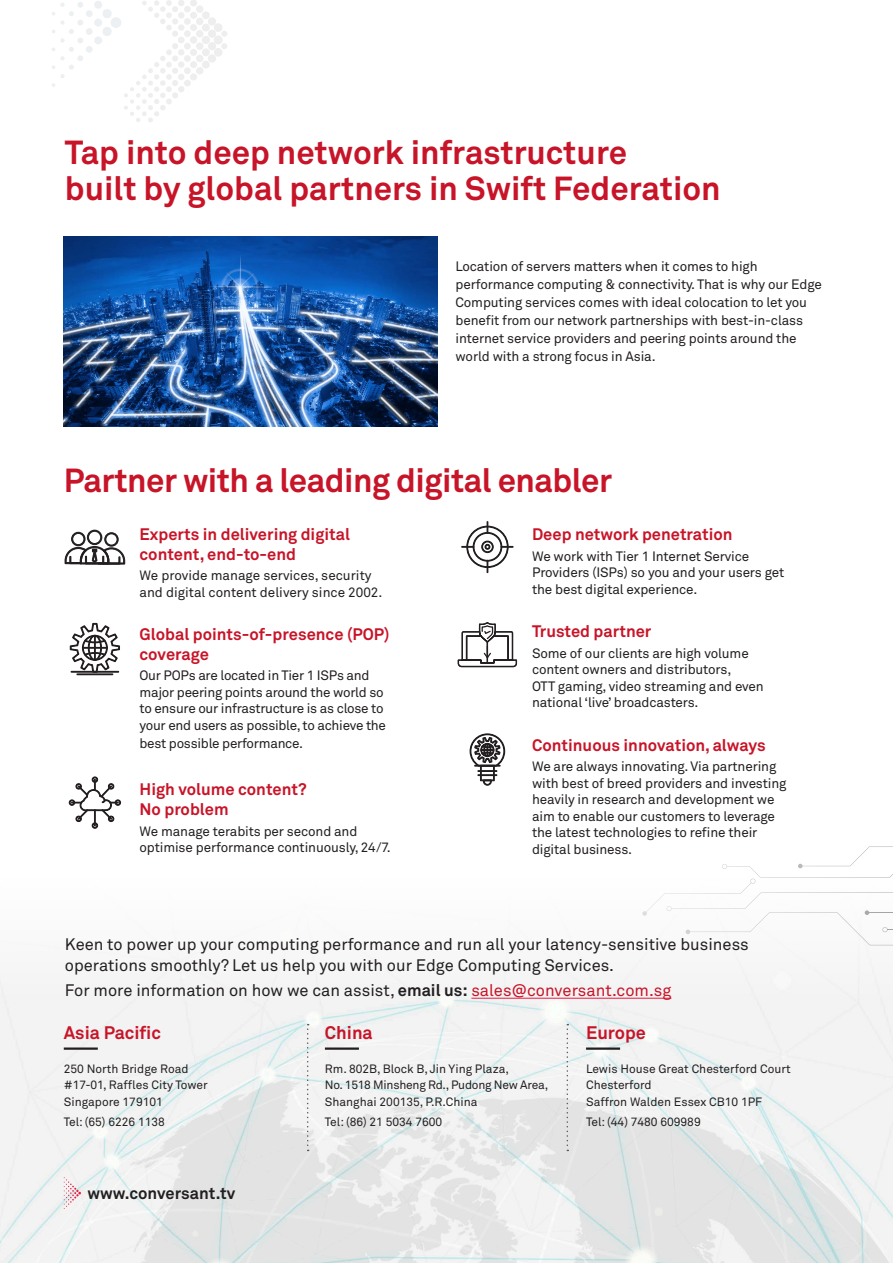
<style>
.page{position:relative;width:893px;height:1263px;background:#fff}
.page>*{position:absolute;margin:0;border:0;box-sizing:border-box;transform-origin:0 0}
.t1{font:700 33px/36px "Akkurat Pro";color:#c81428}
.t2{font:700 18px "Akkurat Pro";color:#c81428}
.t3{font:16.5px/21px "Akkurat Pro";color:#231f20}
.List_Paragraph{font:700 16.5px/19.5px "Akkurat Pro";color:#c81428}
.List_Paragraph-2{font:700 16.5px "Akkurat Pro";color:#231f20}
.List_Paragraph-3{font:13.5px/16.5px "Akkurat Pro";letter-spacing:-.01em;color:#231f20}
.t4{font:12px/16.5px "Akkurat Pro";color:#231f20}
.s1{font-weight:700}
.s2{color:#c81428}
</style>
<div class="page">
<img style="left:0;top:749px;width:893px;height:514px">
<div style="left:102px;top:9px;width:10px;height:9px;background:#edf0f2;border-radius:50%"></div>
<div style="left:86px;top:10px;width:7px;height:7px;background:#edf0f2;border-radius:50%"></div>
<div style="left:102px;top:27px;width:10px;height:9px;background:#edf0f2;border-radius:50%"></div>
<div style="left:86px;top:28px;width:7px;height:7px;background:#edf0f2;border-radius:50%"></div>
<svg style="left:94px;top:19px;width:8px;height:8px"></svg>
<svg style="left:111px;top:0;width:116px;height:122px"></svg>
<div style="left:94px;top:1px;width:8px;height:8px;background:#edf0f2;border-radius:50%"></div>
<div style="left:94px;top:36px;width:8px;height:8px;background:#edf0f2;border-radius:50%"></div>
<div style="left:86px;top:46px;width:7px;height:7px;background:#edf0f2;border-radius:50%"></div>
<svg style="left:52px;top:2px;width:31px;height:85px"></svg>
<svg style="left:642px;top:846px;width:251px;height:99px"></svg>
<svg style="left:65px;top:530px;width:60px;height:35px"></svg>
<svg style="left:70px;top:622px;width:50px;height:54px"></svg>
<div style="left:71px;top:671px;width:48px;height:1px;border:1px solid #231f20"></div>
<div style="left:77px;top:674px;width:36px;height:1px;border:1px solid #231f20"></div>
<svg style="left:69px;top:776px;width:52px;height:53px"></svg>
<svg style="left:457px;top:521px;width:61px;height:147px"></svg>
<svg style="left:469px;top:733px;width:36px;height:53px"></svg>
<svg style="left:64px;top:1177px;width:17px;height:32px"></svg>
<hr style="left:64px;top:1047px;width:34px;height:3px;background:#231f20">
<hr style="left:325px;top:1047px;width:34px;height:3px;background:#231f20">
<hr style="left:586px;top:1047px;width:34px;height:3px;background:#231f20">
<svg style="left:307px;top:1024px;width:2px;height:127px"></svg>
<svg style="left:567px;top:1024px;width:1px;height:127px"></svg>
<hr style="left:471px;top:998px;width:200px;height:1px;background:#ed1a40">
<img style="left:63px;top:237px;width:374px;height:189px">
<p class="t1" style="left:65px;top:135px;width:657px">Tap into deep network infrastructure<br>built by global partners in Swift Federation</p>
<p class="List_Paragraph-3" style="left:455px;top:257px;width:368px;line-height:18px">Location of servers matters when it comes to high performance computing &amp; connectivity. That is why our Edge Computing services comes with ideal colocation to let you benefit from our network partnerships with best-in-class internet service providers and peering points around the world with a strong focus in Asia.</p>
<p class="t1" style="left:64px;top:463px;width:550px">Partner with a leading digital enabler</p>
<p class="List_Paragraph" style="left:140px;top:525px;width:212px">Experts in delivering digital content, end-to-end</p>
<p class="List_Paragraph-3" style="left:140px;top:568px;width:244px">We provide manage services, security and digital content delivery since 2002.</p>
<p class="List_Paragraph" style="left:140px;top:625px;width:251px">Global points-of-presence (POP) coverage</p>
<p class="List_Paragraph-3" style="left:140px;top:668px;width:248px">Our POPs are located in Tier 1 ISPs and major peering points around the world so to ensure our infrastructure is as close to your end users as possible, to achieve the</p>
<p class="List_Paragraph-3" style="left:140px;top:735px;width:165px">best possible performance.</p>
<p class="List_Paragraph" style="left:140px;top:780px;width:169px">High volume content?<br>No problem</p>
<p class="List_Paragraph-3" style="left:140px;top:823px;width:253px">We manage terabits per second and optimise performance continuously, 24/7.</p>
<p class="List_Paragraph" style="left:532px;top:525px;width:202px">Deep network penetration</p>
<p class="List_Paragraph-3" style="left:532px;top:548px;width:254px">We work with Tier 1 Internet Service<br>Providers (ISPs) so you and your users get the best digital experience.</p>
<p class="List_Paragraph" style="left:532px;top:622px;width:121px">Trusted partner</p>
<p class="List_Paragraph-3" style="left:532px;top:645px;width:233px">Some of our clients are high volume content owners and distributors,<br>OTT gaming, video streaming and even national ‘live’ broadcasters.</p>
<p class="List_Paragraph" style="left:532px;top:735px;width:235px">Continuous innovation, always</p>
<p class="List_Paragraph-3" style="left:532px;top:759px;width:256px">We are always innovating. Via partnering with best of breed providers and investing heavily in research and development we aim to enable our customers to leverage the latest technologies to refine their digital business.</p>
<p class="t3" style="left:65px;top:934px;width:685px">Keen to power up your computing performance and run all your latency-sensitive business operations smoothly? Let us help you with our Edge Computing Services.</p>
<p class="t3" style="left:65px;top:980px;width:608px">For more information on how we can assist, <span class="s1">email us:</span> <span class="s2">sales@conversant.com.sg</span></p>
<p class="t2" style="left:64px;top:1021px;width:99px">Asia Pacific</p>
<p class="t4" style="left:64px;top:1060px;width:146px">250 North Bridge Road #17-01, Raffles City Tower<br>Singapore 179101</p>
<p class="t4" style="left:64px;top:1114px;width:103px">Tel: (65) 6226 1138</p>
<p class="List_Paragraph-2" style="left:87px;top:1182px;width:149px">www.conversant.tv</p>
<p class="t2" style="left:325px;top:1021px;width:49px">China</p>
<p class="t4" style="left:325px;top:1060px;width:225px">Rm. 802B, Block B, Jin Ying Plaza,<br>No. 1518 Minsheng Rd., Pudong New Area,<br>Shanghai 200135, P.R.China</p>
<p class="t4" style="left:325px;top:1114px;width:119px">Tel: (86) 21 5034 7600</p>
<p class="t2" style="left:586px;top:1021px;width:61px">Europe</p>
<p class="t4" style="left:586px;top:1060px;width:206px">Lewis House Great Chesterford Court<br>Chesterford<br>Saffron Walden Essex CB10 1PF</p>
<p class="t4" style="left:586px;top:1114px;width:116px">Tel: (44) 7480 609989</p>
</div>
